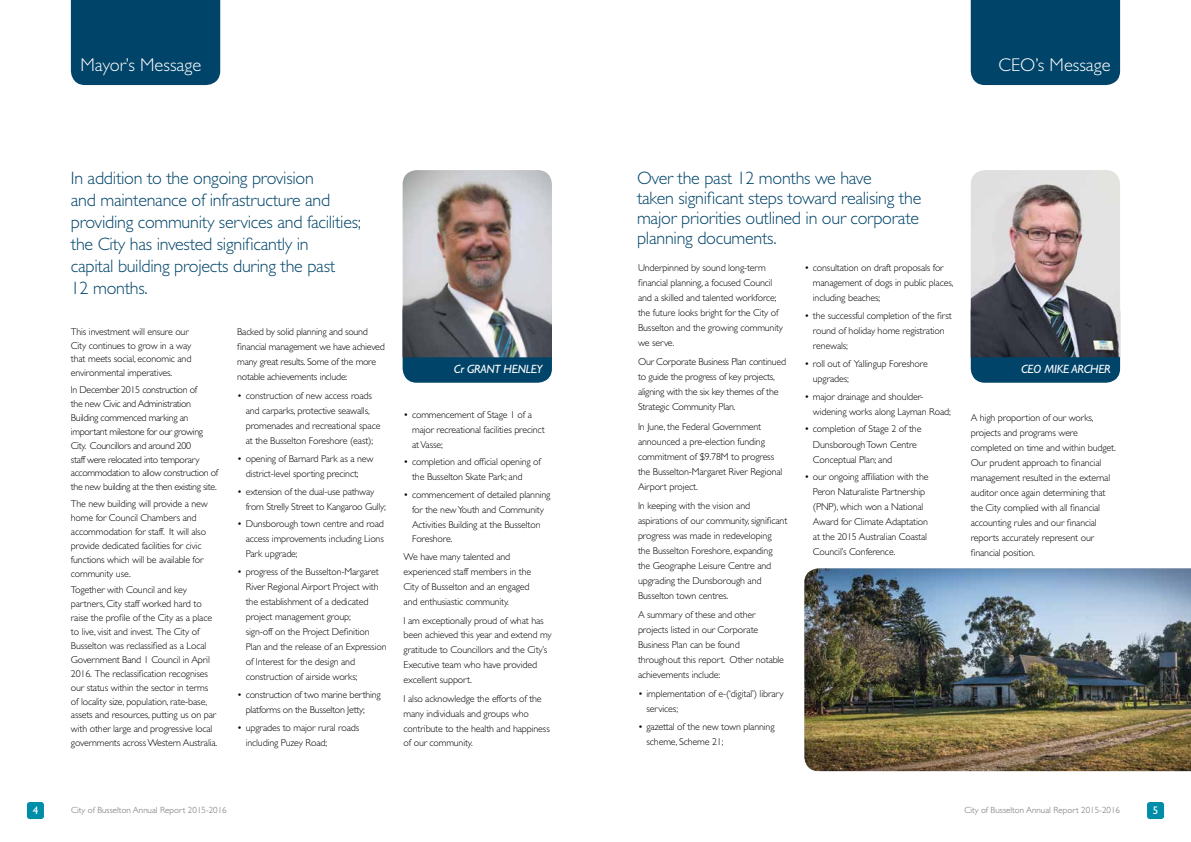
<style>
.page{position:relative;width:1191px;height:842px;background:#fff}
.page>*{position:absolute;margin:0;border:0;box-sizing:border-box;transform-origin:0 0}
.t1{font:300 18.5px "Gill Sans";color:#fff}
.t2{font:300 18px/22px "Gill Sans";letter-spacing:-.015em;color:#00446a}
.t3{font:italic 12px "Gill Sans";letter-spacing:-.015em;color:#fff}
.t4{font:11px "Gill Sans";color:#fff}
.t5{font:300 10px/15px "Gill Sans";letter-spacing:-.015em;color:#000}
.t6{font:300 10px/13.9px "Gill Sans";letter-spacing:-.035em;color:#000}
.t7{font:300 9px "Gill Sans";color:#6d6e71}
</style>
<div class="page">
<div style="left:970px;top:298px;width:150px;height:85px;background:#00446a;border-radius:14px"></div>
<img style="left:970px;top:170px;width:150px;height:187px">
<div style="left:402px;top:298px;width:150px;height:85px;background:#00446a;border-radius:14px"></div>
<img style="left:402px;top:170px;width:150px;height:187px">
<img style="left:804px;top:568px;width:387px;height:203px">
<div style="left:27px;top:802px;width:17px;height:17px;background:#008da8;border-radius:3px"></div>
<div style="left:1147px;top:802px;width:17px;height:17px;background:#008da8;border-radius:3px"></div>
<div style="left:970px;top:0;width:150px;height:85px;background:#00446a"></div>
<div style="left:71px;top:0;width:149px;height:85px;background:#00446a"></div>
<h1 class="t1" style="left:80px;top:54px;width:92px">Our Council</h1>
<h1 class="t1" style="left:80px;top:54px;width:122px">Mayor’s Message</h1>
<h1 class="t1" style="left:998px;top:54px;width:114px">CEO’s Message</h1>
<h2 class="t2" style="left:71px;top:167px;width:291px">In addition to the ongoing provision<br>and maintenance of infrastructure and providing community services and facilities; the City has invested significantly in<br>capital building projects during the past<br>12 months.</h2>
<p class="t5" style="left:237px;top:324px;width:149px">Backed by solid planning and sound financial management we have achieved many great results. Some of the more notable achievements include:</p>
<p class="t5" style="left:246px;top:388px;width:136px;text-indent:-8px">• construction of new access roads and carparks, protective seawalls, promenades and recreational space at the Busselton Foreshore (east);</p>
<p class="t5" style="left:246px;top:451px;width:129px;text-indent:-8px">• opening of Barnard Park as a new district-level sporting precinct;</p>
<p class="t5" style="left:246px;top:484px;width:141px;text-indent:-8px">• extension of the dual-use pathway from Strelly Street to Kangaroo Gully;</p>
<p class="t5" style="left:246px;top:517px;width:140px;text-align:justify;text-indent:-8px">• Dunsborough town centre and road access improvements including Lions Park upgrade;</p>
<p class="t5" style="left:246px;top:564px;width:142px;text-indent:-8px">• progress of the Busselton-Margaret River Regional Airport Project with the establishment of a dedicated project management group;<br>sign-off on the Project Definition Plan and the release of an Expression of Interest for the design and construction of airside works;</p>
<p class="t5" style="left:246px;top:687px;width:136px;text-indent:-8px">• construction of two marine berthing platforms on the Busselton Jetty;</p>
<p class="t5" style="left:246px;top:720px;width:115px;text-indent:-8px">• upgrades to major rural roads including Puzey Road;</p>
<p class="t5" style="left:71px;top:324px;width:122px;line-height:13.9px">This investment will ensure our<br>City continues to grow in a way that meets social, economic and environmental imperatives.</p>
<p class="t6" style="left:71px;top:383px;width:149px">In December 2015 construction of<br>the new Civic and Administration Building commenced marking an important milestone for our growing City. Councillors and around 200<br>staff were relocated into temporary accommodation to allow construction of the new building at the then existing site.</p>
<p class="t5" style="left:71px;top:497px;width:139px;line-height:13.9px">The new building will provide a new home for Council Chambers and accommodation for staff. It will also provide dedicated facilities for civic functions which will be available for community use.</p>
<p class="t5" style="left:71px;top:583px;width:147px;line-height:13.9px">Together with Council and key partners, City staff worked hard to raise the profile of the City as a place to live, visit and invest. The City of Busselton was reclassified as a Local Government Band 1 Council in April 2016. The reclassification recognises our status within the sector in terms of locality size, population, rate-base, assets and resources, putting us on par with other large and progressive local governments across Western Australia.</p>
<p class="t3" style="left:454px;top:362px;width:90px">Cr GRANT HENLEY</p>
<p class="t5" style="left:412px;top:408px;width:134px;text-indent:-8px">• commencement of Stage 1 of a major recreational facilities precinct at Vasse;</p>
<p class="t5" style="left:412px;top:455px;width:130px;text-indent:-8px">• completion and official opening of the Busselton Skate Park; and</p>
<p class="t5" style="left:412px;top:487px;width:140px;text-indent:-8px">• commencement of detailed planning for the new Youth and Community<br>Activities Building at the Busselton<br>Foreshore.</p>
<p class="t5" style="left:403px;top:549px;width:129px">We have many talented and experienced staff members in the<br>City of Busselton and an engaged and enthusiastic community.</p>
<p class="t5" style="left:403px;top:613px;width:149px">I am exceptionally proud of what has been achieved this year and extend my gratitude to Councillors and the City’s Executive team who have provided excellent support.</p>
<p class="t5" style="left:403px;top:691px;width:148px">I also acknowledge the efforts of the many individuals and groups who contribute to the health and happiness of our community.</p>
<h2 class="t2" style="left:637px;top:168px;width:286px;line-height:20px">Over the past 12 months we have<br>taken significant steps toward realising the major priorities outlined in our corporate planning documents.</h2>
<p class="t5" style="left:813px;top:260px;width:142px;text-indent:-8px">• consultation on draft proposals for management of dogs in public places, including beaches;</p>
<p class="t5" style="left:813px;top:308px;width:140px;text-indent:-8px">• the successful completion of the first round of holiday home registration renewals;</p>
<p class="t5" style="left:813px;top:356px;width:116px;text-indent:-8px">• roll out of Yallingup Foreshore upgrades;</p>
<p class="t5" style="left:813px;top:389px;width:139px;text-indent:-8px">• major drainage and shoulder&shy;widening works along Layman Road;</p>
<p class="t5" style="left:813px;top:422px;width:110px;text-indent:-8px">• completion of Stage 2 of the<br>Dunsborough Town Centre<br>Conceptual Plan; and</p>
<p class="t5" style="left:813px;top:470px;width:117px;text-indent:-8px">• our ongoing affiliation with the<br>Peron Naturaliste Partnership (PNP), which won a National<br>Award for Climate Adaptation at the 2015 Australian Coastal<br>Council’s Conference.</p>
<p class="t5" style="left:638px;top:260px;width:147px">Underpinned by sound long-term financial planning, a focused Council and a skilled and talented workforce; the future looks bright for the City of<br>Busselton and the growing community we serve.</p>
<p class="t5" style="left:638px;top:355px;width:150px">Our Corporate Business Plan continued to guide the progress of key projects, aligning with the six key themes of the Strategic Community Plan.</p>
<p class="t5" style="left:638px;top:419px;width:146px">In June, the Federal Government announced a pre-election funding commitment of $9.78M to progress the Busselton-Margaret River Regional<br>Airport project.</p>
<p class="t5" style="left:638px;top:498px;width:151px">In keeping with the vision and aspirations of our community, significant progress was made in redeveloping<br>the Busselton Foreshore, expanding the Geographe Leisure Centre and upgrading the Dunsborough and Busselton town centres.</p>
<p class="t5" style="left:638px;top:607px;width:148px">A summary of these and other projects listed in our Corporate<br>Business Plan can be found throughout this report. Other notable achievements include:</p>
<p class="t5" style="left:646px;top:687px;width:139px;text-indent:-8px">• implementation of e-(‘digital’) library services;</p>
<p class="t5" style="left:646px;top:719px;width:130px;text-indent:-8px">• gazettal of the new town planning scheme, Scheme 21;</p>
<p class="t3" style="left:1021px;top:362px;width:91px">CEO MIKE ARCHER</p>
<p class="t5" style="left:970px;top:410px;width:146px">A high proportion of our works, projects and programs were completed on time and within budget.<br>Our prudent approach to financial management resulted in the external auditor once again determining that the City complied with all financial accounting rules and our financial reports accurately represent our financial position.</p>
<p class="t4" style="left:33px;top:804px;width:7px">4</p>
<p class="t7" style="left:71px;top:804px;width:157px">City of Busselton Annual Report 2015-2016</p>
<p class="t7" style="left:964px;top:804px;width:157px">City of Busselton Annual Report 2015-2016</p>
<p class="t4" style="left:1152px;top:804px;width:7px">5</p>
</div>
